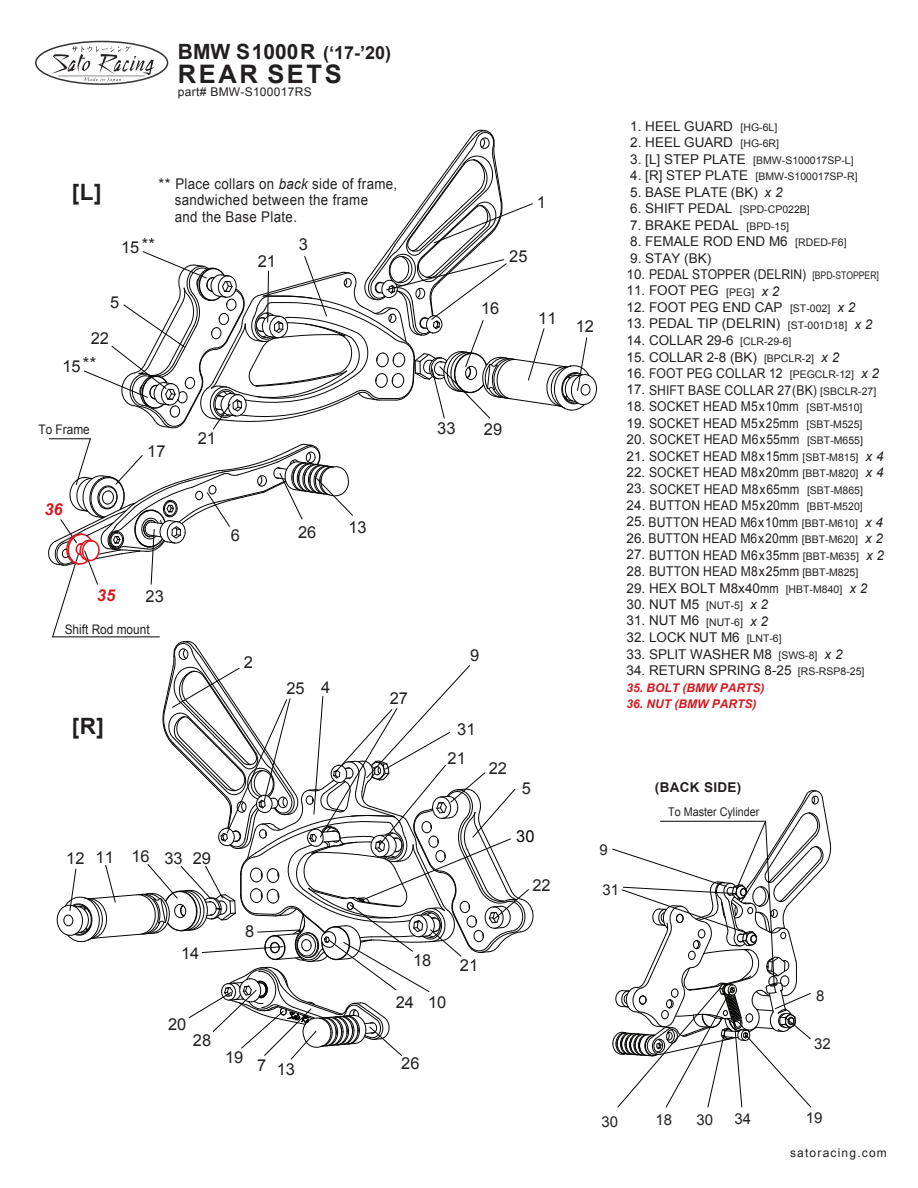
<style>
.page{position:relative;width:918px;height:1188px;background:#fff}
.page>*{position:absolute;margin:0;border:0;box-sizing:border-box;transform-origin:0 0}
.t1{font:700 25.5px "Arial";letter-spacing:.1em;color:#231f20}
.t2{font:700 22.5px "Arial";color:#231f20}
.t3{font:700 21px "Arial";color:#231f20}
.t4{font:16.5px "Arial";color:#231f20}
.t5{font:italic 700 16.5px "Arial";color:#d7171f}
.t6{font:16.5px "Arial";color:#050504}
.t7{font:15px "Arial";color:#231f20}
.t8{font:14.85px/16.5px "Arial";letter-spacing:.025em;color:#231f20}
.t9{font:13.5px "Arial";letter-spacing:.005em;color:#231f20}
.t10{font:700 13.5px "Arial";letter-spacing:.025em;color:#231f20}
.t11{font:13.2px "Arial";color:#231f20;scale:.9 1}
.t12{font:italic 700 12px "Arial";color:#d7171f}
.t13{font:12px "Arial";letter-spacing:.025em;color:#231f20}
.t14{font:12px "Arial";color:#231f20;scale:.9 1}
.t15{font:12px "Arial";letter-spacing:.1em;color:#231f20}
.t16{font:10.5px "Arial";color:#231f20}
.s1{font-size:18px}
.s2{font-style:italic}
.s3{font-size:10.5px}
.s4{font-size:13.5px}
.s5{font-family:"Arial Narrow";font-size:10.5px}
.s6{font-family:"Arial Narrow"}
</style>
<div class="page">
<svg style="left:35px;top:41px;width:133px;height:44px"></svg>
<svg style="left:612px;top:790px;width:220px;height:318px"></svg>
<svg style="left:84px;top:129px;width:513px;height:301px"></svg>
<svg style="left:48px;top:438px;width:486px;height:622px"></svg>
<h3 class="t3" style="left:178px;top:38px;width:215px">BMW S1000R <span class="s1">(‘17-’20)</span></h3>
<h1 class="t1" style="left:178px;top:57px;width:165px">REAR SETS</h1>
<p class="t13" style="left:178px;top:84px;width:135px">part# BMW-S100017RS</p>
<h2 class="t2" style="left:72px;top:177px;width:31px">[L]</h2>
<p class="t8" style="left:175px;top:175px;width:224px;text-indent:-16px">** Place collars on <span class="s2">back</span> side of frame, sandwiched between the frame<br>and the Base Plate.</p>
<p class="t4" style="left:142px;top:233px;width:15px">**</p>
<p class="t4" style="left:121px;top:236px;width:20px">15</p>
<p class="t4" style="left:258px;top:250px;width:20px">21</p>
<p class="t4" style="left:299px;top:234px;width:11px">3</p>
<p class="t4" style="left:110px;top:291px;width:11px">5</p>
<p class="t4" style="left:91px;top:327px;width:20px">22</p>
<p class="t4" style="left:62px;top:354px;width:35px">15**</p>
<p class="t11" style="left:38px;top:421px;width:59px">To Frame</p>
<p class="t5" style="left:44px;top:499px;width:20px">36</p>
<p class="t4" style="left:147px;top:440px;width:20px">17</p>
<p class="t5" style="left:97px;top:585px;width:20px">35</p>
<p class="t4" style="left:146px;top:586px;width:20px">23</p>
<p class="t11" style="left:65px;top:620px;width:96px">Shift Rod mount</p>
<h2 class="t2" style="left:72px;top:711px;width:34px">[R]</h2>
<p class="t4" style="left:198px;top:428px;width:20px">21</p>
<p class="t4" style="left:231px;top:524px;width:11px">6</p>
<p class="t4" style="left:298px;top:522px;width:20px">26</p>
<p class="t4" style="left:349px;top:516px;width:20px">13</p>
<p class="t4" style="left:244px;top:651px;width:11px">2</p>
<p class="t4" style="left:286px;top:677px;width:45px">25 4</p>
<p class="t4" style="left:390px;top:687px;width:20px">27</p>
<p class="t4" style="left:66px;top:848px;width:146px">12 11 16 33 29</p>
<p class="t4" style="left:245px;top:921px;width:11px">8</p>
<p class="t4" style="left:537px;top:192px;width:11px">1</p>
<p class="t4" style="left:509px;top:246px;width:20px">25</p>
<p class="t4" style="left:481px;top:298px;width:20px">16</p>
<p class="t4" style="left:538px;top:307px;width:20px">11</p>
<p class="t4" style="left:437px;top:417px;width:20px">33</p>
<p class="t4" style="left:484px;top:419px;width:20px">29</p>
<p class="t4" style="left:470px;top:645px;width:11px">9</p>
<p class="t4" style="left:457px;top:718px;width:20px">31</p>
<p class="t4" style="left:448px;top:747px;width:20px">21</p>
<p class="t4" style="left:489px;top:758px;width:20px">22</p>
<p class="t4" style="left:522px;top:777px;width:11px">5</p>
<p class="t6" style="left:516px;top:826px;width:20px">30</p>
<p class="t4" style="left:532px;top:874px;width:20px">22</p>
<p class="t4" style="left:181px;top:942px;width:20px">14</p>
<p class="t4" style="left:168px;top:1013px;width:20px">20</p>
<p class="t4" style="left:193px;top:1030px;width:20px">28</p>
<p class="t4" style="left:225px;top:1046px;width:20px">19</p>
<p class="t4" style="left:257px;top:1054px;width:11px">7</p>
<p class="t4" style="left:277px;top:1059px;width:20px">13</p>
<p class="t4" style="left:413px;top:949px;width:20px">18</p>
<p class="t4" style="left:396px;top:991px;width:52px">24 10</p>
<p class="t4" style="left:460px;top:954px;width:20px">21</p>
<p class="t4" style="left:401px;top:1052px;width:20px">26</p>
<p class="t4" style="left:576px;top:316px;width:20px">12</p>
<p class="t9" style="left:630px;top:117px;width:149px">1. HEEL GUARD <span class="s3">[HG-6L]</span></p>
<p class="t9" style="left:630px;top:133px;width:150px">2. HEEL GUARD <span class="s3">[HG-6R]</span></p>
<p class="t16" style="left:630px;top:153px;width:225px"><span class="s4">3. [L] STEP PLATE</span> [BMW-S100017SP-L]</p>
<p class="t16" style="left:630px;top:169px;width:229px"><span class="s4">4. [R] STEP PLATE</span> [BMW-S100017SP-R]</p>
<p class="t9" style="left:630px;top:183px;width:154px">5. BASE PLATE (BK) <span class="s2">x 2</span></p>
<p class="t9" style="left:630px;top:199px;width:181px">6. SHIFT PEDAL <span class="s3">[SPD-CP022B]</span></p>
<p class="t9" style="left:630px;top:216px;width:160px">7. BRAKE PEDAL <span class="s3">[BPD-15]</span></p>
<p class="t9" style="left:630px;top:232px;width:218px">8. FEMALE ROD END M6 <span class="s3">[RDED-F6]</span></p>
<p class="t9" style="left:630px;top:249px;width:83px">9. STAY (BK)</p>
<p class="t9" style="left:627px;top:265px;width:254px">10. PEDAL STOPPER (DELRIN) <span class="s5">[BPD-STOPPER]</span></p>
<p class="t9" style="left:627px;top:282px;width:154px">11. FOOT PEG <span class="s3">[PEG]</span> <span class="s2">x 2</span></p>
<p class="t9" style="left:627px;top:298px;width:230px">12. FOOT PEG END CAP <span class="s3">[ST-002]</span> <span class="s2">x 2</span></p>
<p class="t9" style="left:626px;top:315px;width:247px">13. PEDAL TIP (DELRIN) <span class="s3">[ST-001D18]</span> <span class="s2">x 2</span></p>
<p class="t9" style="left:627px;top:331px;width:167px">14. COLLAR 29-6 <span class="s3">[CLR-29-6]</span></p>
<p class="t9" style="left:627px;top:348px;width:214px">15. COLLAR 2-8 (BK) <span class="s3">[BPCLR-2]</span> <span class="s2">x 2</span></p>
<p class="t9" style="left:627px;top:364px;width:254px">16. FOOT PEG COLLAR 12 <span class="s3">[PEGCLR-12]</span> <span class="s2">x 2</span></p>
<p class="t9" style="left:627px;top:381px;width:251px">17. SHIFT BASE COLLAR 27(BK) <span class="s3">[SBCLR-27]</span></p>
<p class="t9" style="left:627px;top:397px;width:237px">18. SOCKET HEAD M5x10mm <span class="s3">[SBT-M510]</span></p>
<p class="t9" style="left:627px;top:414px;width:237px">19. SOCKET HEAD M5x25mm <span class="s3">[SBT-M525]</span></p>
<p class="t9" style="left:627px;top:430px;width:238px">20. SOCKET HEAD M6x55mm <span class="s3">[SBT-M655]</span></p>
<p class="t9" style="left:627px;top:447px;width:259px">21. SOCKET HEAD M8x15mm <span class="s3">[SBT-M815]</span> <span class="s2">x 4</span></p>
<p class="t9" style="left:626px;top:463px;width:259px">22. SOCKET HEAD M8x20mm <span class="s3">[BBT-M820]</span> <span class="s2">x 4</span></p>
<p class="t9" style="left:626px;top:480px;width:238px">23. SOCKET HEAD M8x65mm <span class="s3">[SBT-M865]</span></p>
<p class="t9" style="left:627px;top:496px;width:238px">24. BUTTON HEAD M5x20mm <span class="s3">[BBT-M520]</span></p>
<p class="t9" style="left:627px;top:513px;width:258px">25. BUTTON HEAD M6x10mm <span class="s3">[BBT-M610]</span> <span class="s2">x 4</span></p>
<p class="t9" style="left:627px;top:529px;width:258px">26. BUTTON HEAD M6x20mm <span class="s3">[BBT-M620]</span> <span class="s2">x 2</span></p>
<p class="t9" style="left:627px;top:546px;width:259px">27. BUTTON HEAD M6x35mm <span class="s3">[BBT-M635]</span> <span class="s2">x 2</span></p>
<p class="t9" style="left:627px;top:562px;width:233px">28. BUTTON HEAD M8x25mm <span class="s3">[BBT-M825]</span></p>
<p class="t9" style="left:627px;top:579px;width:242px">29. HEX BOLT M8x40<span class="s6">mm</span> <span class="s3">[HBT-M840]</span> <span class="s2">x 2</span></p>
<p class="t9" style="left:627px;top:595px;width:143px">30. NUT M5 <span class="s3">[NUT-5]</span> <span class="s2">x 2</span></p>
<p class="t9" style="left:627px;top:612px;width:143px">31. NUT M6 <span class="s3">[NUT-6]</span> <span class="s2">x 2</span></p>
<p class="t9" style="left:627px;top:628px;width:157px">32. LOCK NUT M6 <span class="s3">[LNT-6]</span></p>
<p class="t9" style="left:627px;top:645px;width:218px">33. SPLIT WASHER M8 <span class="s3">[SWS-8]</span> <span class="s2">x 2</span></p>
<p class="t9" style="left:627px;top:661px;width:239px">34. RETURN SPRING 8-25 <span class="s3">[RS-RSP8-25]</span></p>
<p class="t12" style="left:627px;top:680px;width:139px">35. BOLT (BMW PARTS)</p>
<p class="t12" style="left:627px;top:696px;width:131px">36. NUT (BMW PARTS)</p>
<p class="t7" style="left:600px;top:840px;width:10px">9</p>
<p class="t7" style="left:602px;top:880px;width:18px">31</p>
<p class="t10" style="left:655px;top:779px;width:88px">(BACK SIDE)</p>
<p class="t14" style="left:668px;top:804px;width:103px">To Master Cylinder</p>
<p class="t7" style="left:816px;top:986px;width:10px">8</p>
<p class="t7" style="left:814px;top:1034px;width:18px">32</p>
<p class="t7" style="left:602px;top:1112px;width:18px">30</p>
<p class="t7" style="left:656px;top:1110px;width:18px">18</p>
<p class="t7" style="left:697px;top:1110px;width:18px">30</p>
<p class="t7" style="left:734px;top:1109px;width:18px">34</p>
<p class="t7" style="left:806px;top:1108px;width:18px">19</p>
<p class="t15" style="left:790px;top:1145px;width:98px">satoracing.com</p>
</div>
